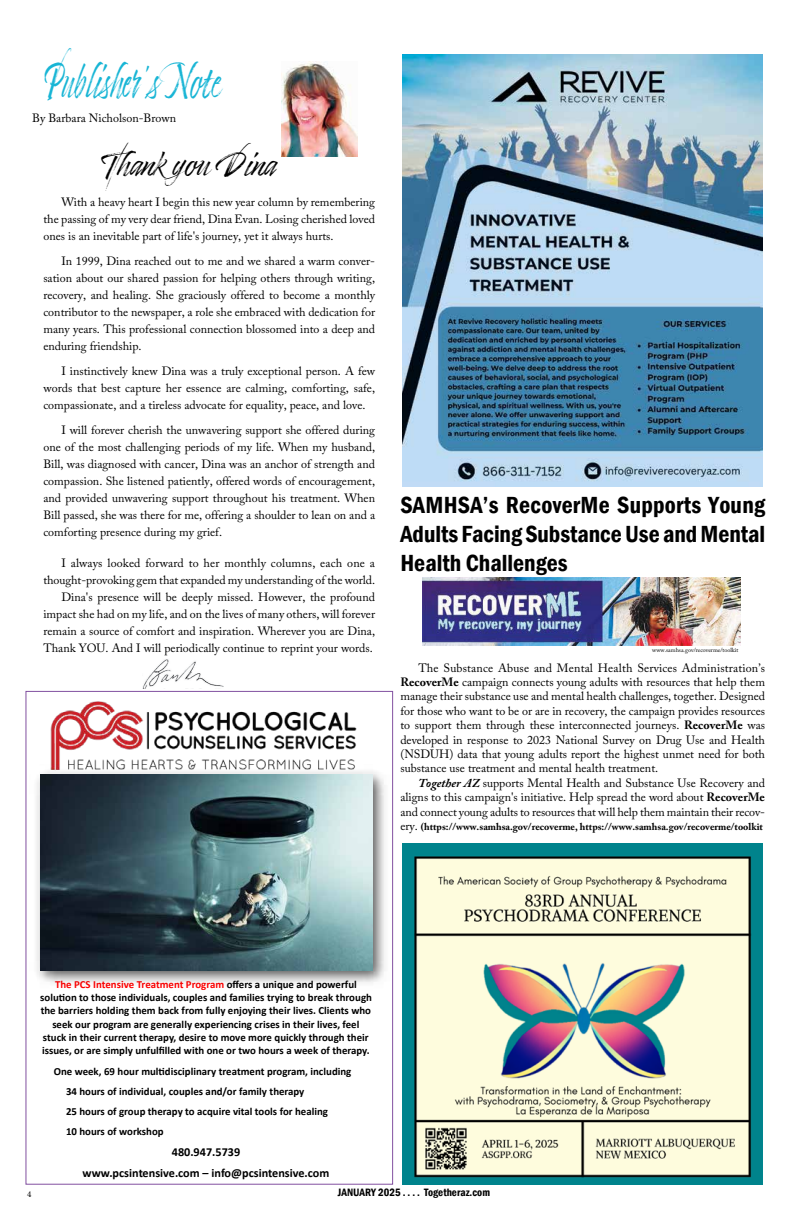
<style>
.page{position:relative;width:792px;height:1224px;background:#fff}
.page>*{position:absolute;margin:0;border:0;box-sizing:border-box;transform-origin:0 0}
.t1{font:42px "Timberline";color:#18b5d5;scale:.67 1}
.t2{font:29px "Timberline";color:#000}
.t3{font:600 condensed 24px/28.8px "Franklin Gothic";color:#000;text-align:justify}
.t4{font:700 12.2px/21.8px "Calibri";color:#000;text-align:center}
.t5{font:12px/17px "Adobe Caslon Pro";color:#000;text-align:justify}
.t6{font:600 condensed 11px "Franklin Gothic";color:#000}
.t7{font:700 10.8px/13.3px "Calibri";color:#000;text-align:center}
.t8{font:700 10px "Adobe Caslon Pro";color:#000}
.t9{font:9px "Minion Pro";color:#000}
.t10{font:6px "Adobe Caslon Pro";color:#000}
.s1{font-weight:700}
.s2{font-weight:700;font-style:italic}
.s3{font-weight:400;font-size:12px}
.s4{color:#f00}
</style>
<div class="page">
<img style="left:50px;top:701px;width:307px;height:63px">
<img style="left:36px;top:764px;width:349px;height:219px">
<img style="left:40px;top:775px;width:332px;height:195px">
<img style="left:282px;top:61px;width:75px;height:95px">
<img style="left:403px;top:55px;width:360px;height:432px">
<img style="left:422px;top:577px;width:319px;height:69px">
<img style="left:403px;top:844px;width:360px;height:340px">
<img style="left:143px;top:659px;width:81px;height:29px">
<h1 class="t1" style="left:43px;top:58px;width:266px">Publisher’s Note</h1>
<p class="t5" style="left:32px;top:109px;width:146px">By Barbara Nicholson-Brown</p>
<h2 class="t2" style="left:100px;top:148px;width:179px">Thank you Dina</h2>
<p class="t5" style="left:43px;top:193px;width:333px;text-indent:18px">With a heavy heart I begin this new year column by remembering the passing of my very dear friend, Dina Evan. Losing cherished loved ones is an inevitable part of life's journey, yet it always hurts.</p>
<p class="t5" style="left:43px;top:252px;width:333px;text-indent:18px">In 1999, Dina reached out to me and we shared a warm conver&shy;sation about our shared passion for helping others through writing, recovery, and healing. She graciously offered to become a monthly contributor to the newspaper, a role she embraced with dedication for many years. This professional connection blossomed into a deep and enduring friendship.</p>
<p class="t5" style="left:43px;top:362px;width:333px;text-indent:18px">I instinctively knew Dina was a truly exceptional person. A few words that best capture her essence are calming, comforting, safe, compassionate, and a tireless advocate for equality, peace, and love.</p>
<p class="t5" style="left:43px;top:421px;width:333px;text-indent:18px">I will forever cherish the unwavering support she offered during one of the most challenging periods of my life. When my husband, Bill, was diagnosed with cancer, Dina was an anchor of strength and compassion. She listened patiently, offered words of encouragement, and provided unwavering support throughout his treatment. When Bill passed, she was there for me, offering a shoulder to lean on and a comforting presence during my grief.</p>
<p class="t5" style="left:43px;top:554px;width:333px;text-align:right">I always looked forward to her monthly columns, each one a thought-provoking gem that expanded my understanding of the world.<br>Dina's presence will be deeply missed. However, the profound impact she had on my life, and on the lives of many others, will forever remain a source of comfort and inspiration. Wherever you are Dina, Thank YOU. And I will periodically continue to reprint your words.</p>
<h3 class="t3" style="left:400px;top:491px;width:366px">SAMHSA’s RecoverMe Supports Young Adults Facing Substance Use and Mental Health Challenges</h3>
<p class="t10" style="left:652px;top:647px;width:88px">www.samhsa.gov/recoverme/toolkit</p>
<p class="t5" style="left:400px;top:660px;width:366px;line-height:14.4px;text-indent:18px">The Substance Abuse and Mental Health Services Administration’s <span class="s1">RecoverMe</span> campaign connects young adults with resources that help them manage their substance use and mental health challenges, together. Designed for those who want to be or are in recovery, the campaign provides resources to support them through these interconnected journeys. <span class="s1">RecoverMe</span> was developed in response to 2023 National Survey on Drug Use and Health (NSDUH) data that young adults report the highest unmet need for both substance use treatment and mental health treatment.</p>
<p class="t5" style="left:400px;top:776px;width:366px;line-height:14.4px;text-indent:18px"><span class="s2">Together AZ</span> supports Mental Health and Substance Use Recovery and aligns to this campaign's initiative. Help spread the word about <span class="s1">RecoverMe </span>and connect young adults to resources that will help them maintain their recov-</p>
<p class="t8" style="left:400px;top:821px;width:364px"><span class="s3">ery.</span> (https://www.samhsa.gov/recoverme, https://www.samhsa.gov/recoverme/toolkit</p>
<p class="t7" style="left:40px;top:977px;width:333px"><span class="s4">The PCS Intensive Treatment Program</span> offers a unique and powerful solution to those individuals, couples and families trying to break through the barriers holding them back from fully enjoying their lives. Clients who seek our program are generally experiencing crises in their lives, feel stuck in their current therapy, desire to move more quickly through their issues, or are simply unfulfilled with one or two hours a week of therapy.</p>
<p class="t7" style="left:66px;top:1062px;width:287px;line-height:19.7px;text-align:left;text-indent:-12px">One week, 69 hour multidisciplinary treatment program, including 34 hours of individual, couples and/or family therapy<br>25 hours of group therapy to acquire vital tools for healing<br>10 hours of workshop</p>
<p class="t4" style="left:83px;top:1140px;width:248px">480.947.5739<br>www.pcsintensive.com – info@pcsintensive.com</p>
<p class="t9" style="left:27px;top:1188px;width:6px">4</p>
<p class="t6" style="left:338px;top:1185px;width:154px">JANUARY 2025 . . . . Togetheraz.com</p>
</div>
